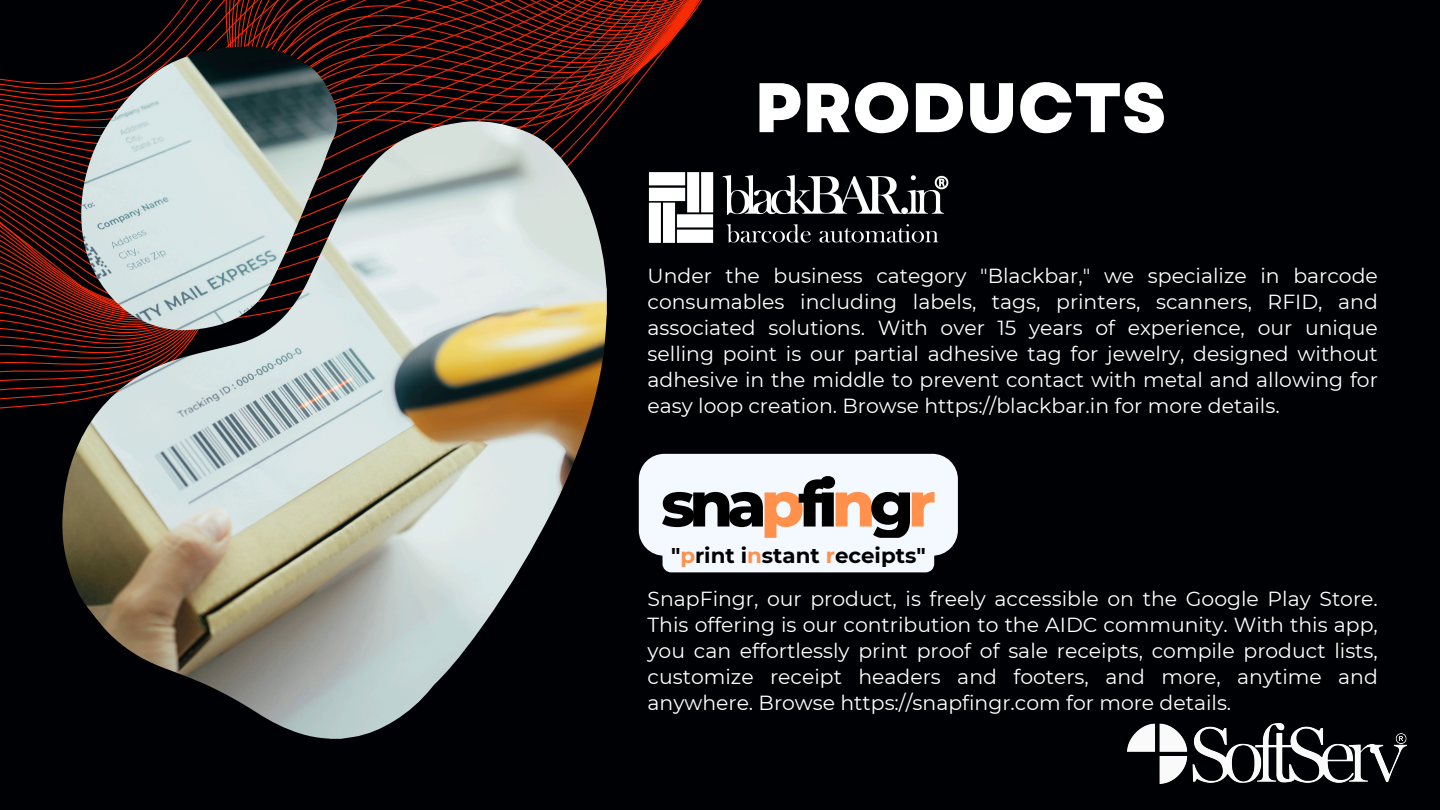
<style>
.page{position:relative;width:1440px;height:810px;background:#000104}
.page>*{position:absolute;margin:0;border:0;box-sizing:border-box;transform-origin:0 0}
.t1{font:800 70px "Garet";color:#fff}
.t2{font:800 62.8px "Montserrat";letter-spacing:-.095em;color:#000}
.t3{font:700 21.3px "Montserrat";color:#000}
.t4{font:20.4px/26px "Montserrat";color:#fff;text-align:justify}
.s1{color:#ff914d}
</style>
<div class="page">
<svg style="left:0;top:0;width:935px;height:525px"></svg>
<img style="left:62px;top:46px;width:544px;height:693px">
<img style="left:648px;top:171px;width:301px;height:72px">
<div style="left:639px;top:454px;width:319px;height:118px;background:#f4f8ff"></div>
<img style="left:1127px;top:723px;width:280px;height:60px">
<h2 class="t1" style="left:754px;top:57px;width:414px">PRODUCTS</h2>
<h1 class="t4" style="left:648px;top:262px;width:732px">Under the business category "Blackbar," we specialize in barcode consumables including labels, tags, printers, scanners, RFID, and associated solutions. With over 15 years of experience, our unique selling point is our partial adhesive tag for jewelry, designed without adhesive in the middle to prevent contact with metal and allowing for easy loop creation. Browse https://blackbar.in for more details.</h1>
<h3 class="t2" style="left:661px;top:466px;width:276px">sna<span class="s1">p</span>fi<span class="s1">n</span>g<span class="s1">r</span></h3>
<p class="t3" style="left:671px;top:542px;width:256px">"<span class="s1">p</span>rint i<span class="s1">n</span>stant <span class="s1">r</span>eceipts"</p>
<p class="t4" style="left:648px;top:585px;width:732px">SnapFingr, our product, is freely accessible on the Google Play Store.<br>This offering is our contribution to the AIDC community. With this app, you can effortlessly print proof of sale receipts, compile product lists, customize receipt headers and footers, and more, anytime and anywhere. Browse https://snapfingr.com for more details.</p>
</div>
